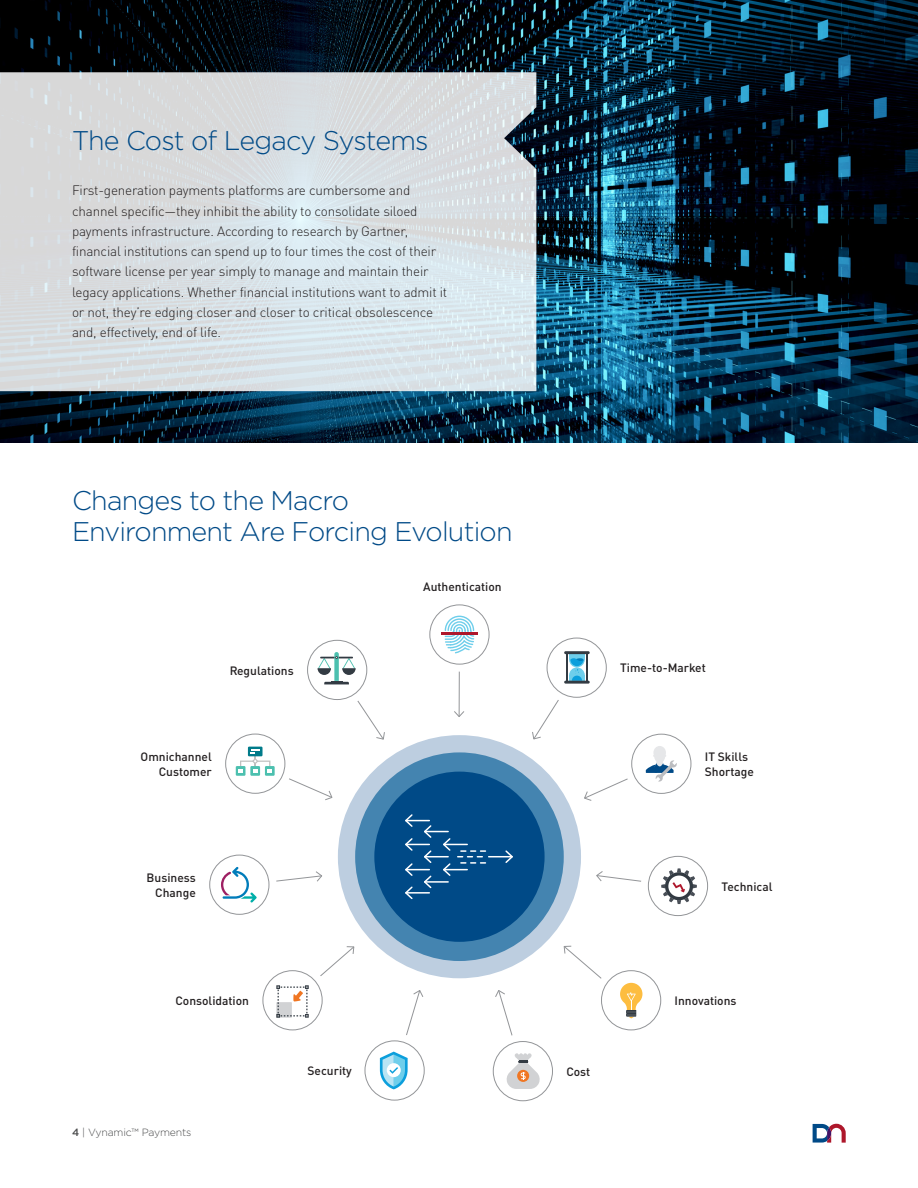
<style>
.page{position:relative;width:918px;height:1188px;background:#fff}
.page>*{position:absolute;margin:0;border:0;box-sizing:border-box;transform-origin:0 0}
.BC2___Large_blue_bod{font:300 27px/31.5px "Gotham";letter-spacing:-.03em;color:#004a87}
.BC2___Large_blue_int{font:300 27px "Gotham";letter-spacing:-.035em;color:#004a87}
.BC4___Bullet_points{font:300 13.5px/20.2px "DIN Pro";letter-spacing:-.015em;color:#231f20}
.Data_Body_black{font:500 12px/15px "DIN Pro";color:#231f20;text-align:right}
.BC1___Main_body_copy{font:300 10.5px "Gotham";letter-spacing:-.015em;color:#4b4c4d}
.s1{font-weight:500}
</style>
<div class="page">
<svg style="left:813px;top:1124px;width:33px;height:19px"></svg>
<img style="left:0;top:0;width:918px;height:442px">
<svg style="left:0;top:72px;width:536px;height:319px;background:#d7dde1"></svg>
<div style="left:641px;top:849px;width:74px;height:74px;border:15px solid #fff;border-radius:50%"></div>
<div style="left:624px;top:727px;width:74px;height:74px;border:15px solid #fff;border-radius:50%"></div>
<div style="left:540px;top:631px;width:74px;height:74px;border:15px solid #fff;border-radius:50%"></div>
<hr style="left:459px;top:636px;width:1px;height:81px;background:#939598">
<svg style="left:454px;top:710px;width:11px;height:7px"></svg>
<div style="left:430px;top:605px;width:59px;height:59px;background:#fff;border-radius:50%"></div>
<div style="left:422px;top:597px;width:75px;height:75px;border:15px solid #fff;border-radius:50%"></div>
<div style="left:594px;top:963px;width:74px;height:74px;border:15px solid #fff;border-radius:50%"></div>
<div style="left:338px;top:735px;width:243px;height:243px;background:#bdcee0;border-radius:50%"></div>
<div style="left:300px;top:633px;width:74px;height:74px;border:15px solid #fff;border-radius:50%"></div>
<div style="left:218px;top:727px;width:74px;height:74px;border:15px solid #fff;border-radius:50%"></div>
<div style="left:202px;top:848px;width:74px;height:74px;border:15px solid #fff;border-radius:50%"></div>
<div style="left:255px;top:963px;width:75px;height:74px;border:15px solid #fff;border-radius:50%"></div>
<div style="left:357px;top:1033px;width:75px;height:75px;border:15px solid #fff;border-radius:50%"></div>
<svg style="left:445px;top:616px;width:29px;height:37px"></svg>
<hr style="left:441px;top:632px;width:37px;height:3px;background:#ae172b">
<div style="left:429px;top:605px;width:60px;height:60px;border:1px solid #939598;border-radius:50%"></div>
<div style="left:209px;top:855px;width:60px;height:60px;border:1px solid #939598;border-radius:50%"></div>
<div style="left:355px;top:752px;width:209px;height:209px;background:#4484b0;border-radius:50%"></div>
<div style="left:374px;top:772px;width:171px;height:170px;background:#004a87;border-radius:50%"></div>
<svg style="left:318px;top:652px;width:67px;height:88px"></svg>
<div style="left:248px;top:747px;width:15px;height:9px;background:#007b8a"></div>
<div style="left:236px;top:766px;width:10px;height:10px;background:#4cc0af"></div>
<svg style="left:238px;top:749px;width:95px;height:52px"></svg>
<svg style="left:221px;top:867px;width:101px;height:36px"></svg>
<svg style="left:276px;top:946px;width:79px;height:72px"></svg>
<svg style="left:405px;top:814px;width:108px;height:85px"></svg>
<svg style="left:380px;top:990px;width:44px;height:99px"></svg>
<div style="left:547px;top:638px;width:59px;height:59px;background:#fff;border-radius:50%"></div>
<svg style="left:532px;top:651px;width:58px;height:89px"></svg>
<div style="left:632px;top:734px;width:59px;height:59px;background:#fff;border-radius:50%"></div>
<svg style="left:584px;top:746px;width:93px;height:55px"></svg>
<div style="left:648px;top:856px;width:60px;height:60px;background:#fff;border-radius:50%"></div>
<div style="left:648px;top:856px;width:60px;height:60px;border:1px solid #939598;border-radius:50%"></div>
<svg style="left:596px;top:868px;width:101px;height:36px"></svg>
<svg style="left:563px;top:945px;width:79px;height:73px"></svg>
<div style="left:486px;top:1034px;width:74px;height:74px;border:15px solid #fff;border-radius:50%"></div>
<div style="left:493px;top:1041px;width:60px;height:60px;border:1px solid #939598;border-radius:50%"></div>
<svg style="left:495px;top:990px;width:45px;height:99px"></svg>
<p class="BC2___Large_blue_int" style="left:72px;top:123px;width:358px">The Cost of Legacy Systems</p>
<p class="BC4___Bullet_points" style="left:72px;top:179px;width:377px">First-generation payments platforms are cumbersome and channel specific—they inhibit the ability to consolidate siloed payments infrastructure. According to research by Gartner, financial institutions can spend up to four times the cost of their software license per year simply to manage and maintain their legacy applications. Whether financial institutions want to admit it or not, they’re edging closer and closer to critical obsolescence and, effectively, end of life.</p>
<p class="BC2___Large_blue_bod" style="left:72px;top:484px;width:442px">Changes to the Macro<br>Environment Are Forcing Evolution</p>
<p class="Data_Body_black" style="left:230px;top:662px;width:65px">Regulations</p>
<p class="Data_Body_black" style="left:141px;top:748px;width:73px">Omnichannel<br>Customer</p>
<p class="Data_Body_black" style="left:147px;top:869px;width:51px">Business</p>
<p class="Data_Body_black" style="left:155px;top:884px;width:42px">Change</p>
<p class="Data_Body_black" style="left:423px;top:578px;width:80px">Authentication</p>
<p class="Data_Body_black" style="left:620px;top:660px;width:87px">Time-to-Market</p>
<p class="Data_Body_black" style="left:705px;top:748px;width:45px">IT Skills</p>
<p class="Data_Body_black" style="left:705px;top:763px;width:51px">Shortage</p>
<p class="Data_Body_black" style="left:721px;top:878px;width:52px">Technical</p>
<p class="Data_Body_black" style="left:176px;top:992px;width:75px">Consolidation</p>
<p class="BC1___Main_body_copy" style="left:72px;top:1126px;width:121px"><span class="s1">4</span> | Vynamic™ Payments</p>
<p class="Data_Body_black" style="left:308px;top:1062px;width:46px">Security</p>
<p class="Data_Body_black" style="left:566px;top:1063px;width:25px">Cost</p>
<p class="Data_Body_black" style="left:675px;top:992px;width:63px">Innovations</p>
</div>
